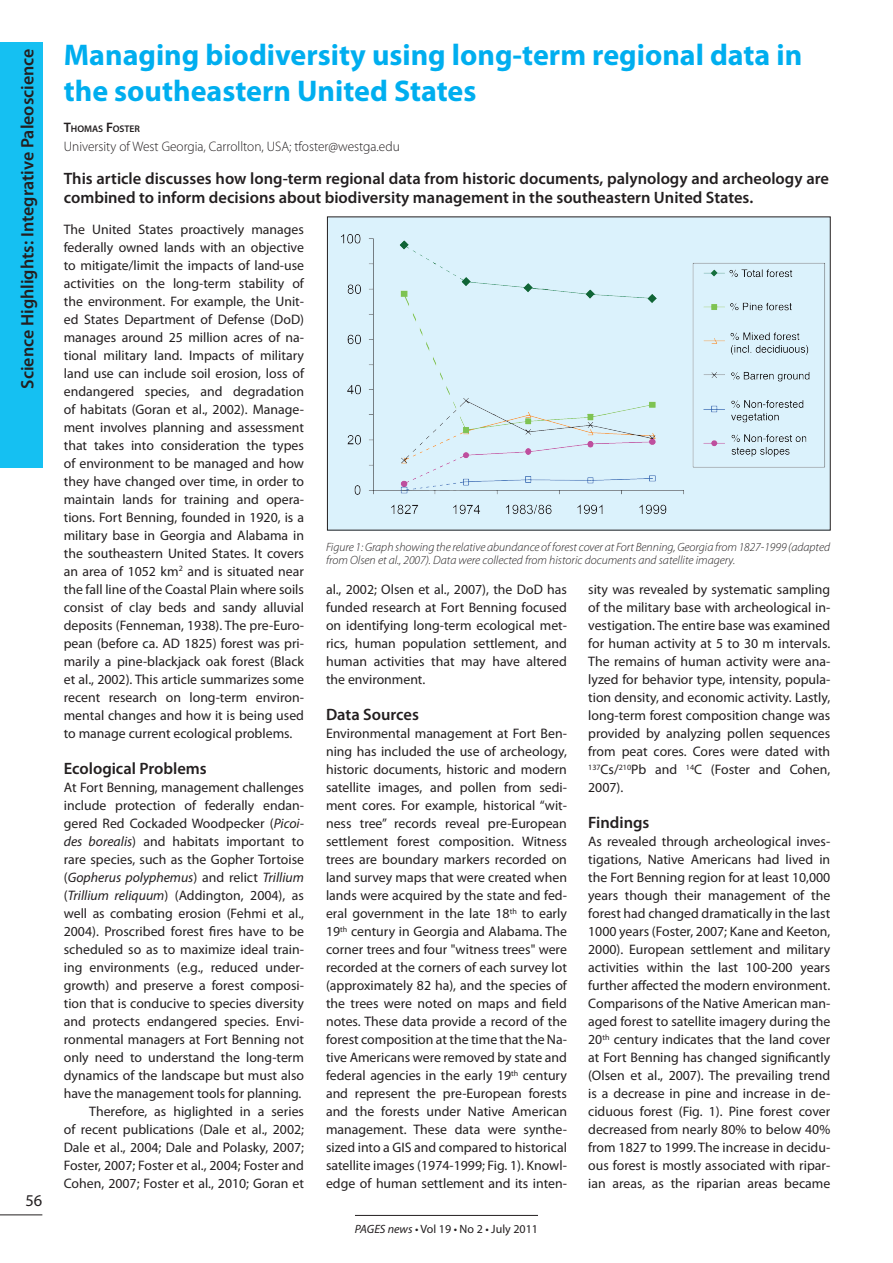
<style>
.page{position:relative;width:893px;height:1263px;background:#fff}
.page>*{position:absolute;margin:0;border:0;box-sizing:border-box;transform-origin:0 0}
.t1{font:700 30px/36px "Myriad Pro";color:#00aeef}
.t2{font:600 18px "Myriad Pro";color:#231f20}
.abstract{font:600 16.5px/18.9px "Myriad Pro";color:#231f20}
.sub-title{font:600 16.5px "Myriad Pro";color:#231f20}
.t3{font:16.5px "Myriad Pro";color:#231f20}
.Text-box{font:13.8px/18px "Myriad Pro";color:#231f20;text-align:justify}
.Text-box_-_indent{font:13.8px/18px "Myriad Pro";color:#231f20;text-align:justify}
.Author_info{font:300 13.8px "Myriad Pro";color:#231f20}
.figure_caption{font:italic 300 12px/13.5px "Myriad Pro";color:#231f20}
.t4{font:12px "Myriad Pro";color:#231f20}
.Autoren{font:600 9.6px "Myriad Pro";color:#231f20}
.s1{font-size:13.8px}
.s2{font-style:italic}
</style>
<div class="page">
<hr style="left:0;top:1214px;width:42px;height:1px;background:#231f20">
<hr style="left:355px;top:1215px;width:183px;height:1px;background:#231f20">
<div style="left:0;top:43px;width:42px;height:425px;background:#15c0f2"></div>
<div style="left:329px;top:218px;width:500px;height:310px;background:#dbf2fc"></div>
<div style="left:327px;top:216px;width:504px;height:314px;border:1px solid #231f20"></div>
<h2 class="t2" style="left:16px;top:389px;width:342px;rotate:-90deg">Science Highlights: Integrative Paleoscience</h2>
<p class="t1" style="left:64px;top:36px;width:740px">Managing biodiversity using long-term regional data in the southeastern United States</p>
<p class="Autoren" style="left:64px;top:122px;width:78px"><span class="s1">T</span>HOMAS <span class="s1">F</span>OSTER</p>
<p class="Author_info" style="left:64px;top:139px;width:338px">University of West Georgia, Carrollton, USA; tfoster@westga.edu</p>
<p class="abstract" style="left:64px;top:168px;width:767px">This article discusses how long-term regional data from historic documents, palynology and archeology are combined to inform decisions about biodiversity management in the southeastern United States.</p>
<p class="Text-box" style="left:64px;top:220px;width:242px">The United States proactively manages federally owned lands with an objective to mitigate/limit the impacts of land-use activities on the long-term stability of the environment. For example, the Unit&shy;ed States Department of Defense (DoD) manages around 25 million acres of na&shy;tional military land. Impacts of military land use can include soil erosion, loss of endangered species, and degradation of habitats (Goran et al., 2002). Manage&shy;ment involves planning and assessment that takes into consideration the types of environment to be managed and how they have changed over time, in order to maintain lands for training and opera&shy;tions. Fort Benning, founded in 1920, is a military base in Georgia and Alabama in the southeastern United States. It covers an area of 1052 km<sup>2</sup> and is situated near the fall line of the Coastal Plain where soils consist of clay beds and sandy alluvial deposits (Fenneman, 1938). The pre-Euro&shy;pean (before ca. AD 1825) forest was pri&shy;marily a pine-blackjack oak forest (Black et al., 2002). This article summarizes some recent research on long-term environ&shy;mental changes and how it is being used to manage current ecological problems.</p>
<p class="sub-title" style="left:64px;top:758px;width:144px">Ecological Problems</p>
<p class="Text-box" style="left:64px;top:778px;width:242px">At Fort Benning, management challenges include protection of federally endan&shy;gered Red Cockaded Woodpecker (<span class="s2">Picoi&shy;des borealis</span>) and habitats important to rare species, such as the Gopher Tortoise (<span class="s2">Gopherus polyphemus</span>) and relict <span class="s2">Trillium </span>(<span class="s2">Trillium reliquum</span>) (Addington, 2004), as well as combating erosion (Fehmi et al., 2004). Proscribed forest fires have to be scheduled so as to maximize ideal train&shy;ing environments (e.g., reduced under&shy;growth) and preserve a forest composi&shy;tion that is conducive to species diversity and protects endangered species. Envi&shy;ronmental managers at Fort Benning not only need to understand the long-term dynamics of the landscape but must also have the management tools for planning.</p>
<p class="Text-box_-_indent" style="left:64px;top:1102px;width:242px;text-indent:26px">Therefore, as higlighted in a series of recent publications (Dale et al., 2002; Dale et al., 2004; Dale and Polasky, 2007; Foster, 2007; Foster et al., 2004; Foster and Cohen, 2007; Foster et al., 2010; Goran et</p>
<p class="figure_caption" style="left:326px;top:540px;width:506px">Figure 1: Graph showing the relative abundance of forest cover at Fort Benning, Georgia from 1827-1999 (adapted from Olsen et al., 2007). Data were collected from historic documents and satellite imagery.</p>
<p class="Text-box_-_indent" style="left:326px;top:580px;width:242px">al., 2002; Olsen et al., 2007), the DoD has funded research at Fort Benning focused on identifying long-term ecological met&shy;rics, human population settlement, and human activities that may have altered the environment.</p>
<p class="sub-title" style="left:326px;top:704px;width:94px">Data Sources</p>
<p class="Text-box" style="left:326px;top:724px;width:242px">Environmental management at Fort Ben&shy;ning has included the use of archeology, historic documents, historic and modern satellite images, and pollen from sedi&shy;ment cores. For example, historical “wit&shy;ness tree” records reveal pre-European settlement forest composition. Witness trees are boundary markers recorded on land survey maps that were created when lands were acquired by the state and fed&shy;eral government in the late 18<sup>th</sup> to early 19<sup>th</sup> century in Georgia and Alabama. The corner trees and four "witness trees" were recorded at the corners of each survey lot (approximately 82 ha), and the species of the trees were noted on maps and field notes. These data provide a record of the forest composition at the time that the Na&shy;tive Americans were removed by state and federal agencies in the early 19<sup>th</sup> century and represent the pre-European forests and the forests under Native American management. These data were synthe&shy;sized into a GIS and compared to historical satellite images (1974-1999; Fig. 1). Knowl&shy;edge of human settlement and its inten-</p>
<p class="Text-box" style="left:588px;top:580px;width:244px">sity was revealed by systematic sampling of the military base with archeological in&shy;vestigation. The entire base was examined for human activity at 5 to 30 m intervals.<br>The remains of human activity were ana&shy;lyzed for behavior type, intensity, popula&shy;tion density, and economic activity. Lastly, long-term forest composition change was provided by analyzing pollen sequences from peat cores. Cores were dated with <sup>137</sup>Cs/<sup>210</sup>Pb and <sup>14</sup>C (Foster and Cohen, 2007).</p>
<p class="sub-title" style="left:588px;top:812px;width:63px">Findings</p>
<p class="Text-box" style="left:588px;top:832px;width:244px">As revealed through archeological inves&shy;tigations, Native Americans had lived in the Fort Benning region for at least 10,000 years though their management of the forest had changed dramatically in the last 1000 years (Foster, 2007; Kane and Keeton, 2000). European settlement and military activities within the last 100-200 years further affected the modern environment.<br>Comparisons of the Native American man&shy;aged forest to satellite imagery during the 20<sup>th</sup> century indicates that the land cover at Fort Benning has changed significantly (Olsen et al., 2007). The prevailing trend is a decrease in pine and increase in de&shy;ciduous forest (Fig. 1). Pine forest cover decreased from nearly 80% to below 40% from 1827 to 1999. The increase in decidu&shy;ous forest is mostly associated with ripar&shy;ian areas, as the riparian areas became</p>
<p class="t3" style="left:25px;top:1190px;width:18px">56</p>
<p class="t4" style="left:355px;top:1221px;width:185px"><span class="s2">PAGES news</span> • Vol 19 • No 2 • July 2011</p>
</div>
